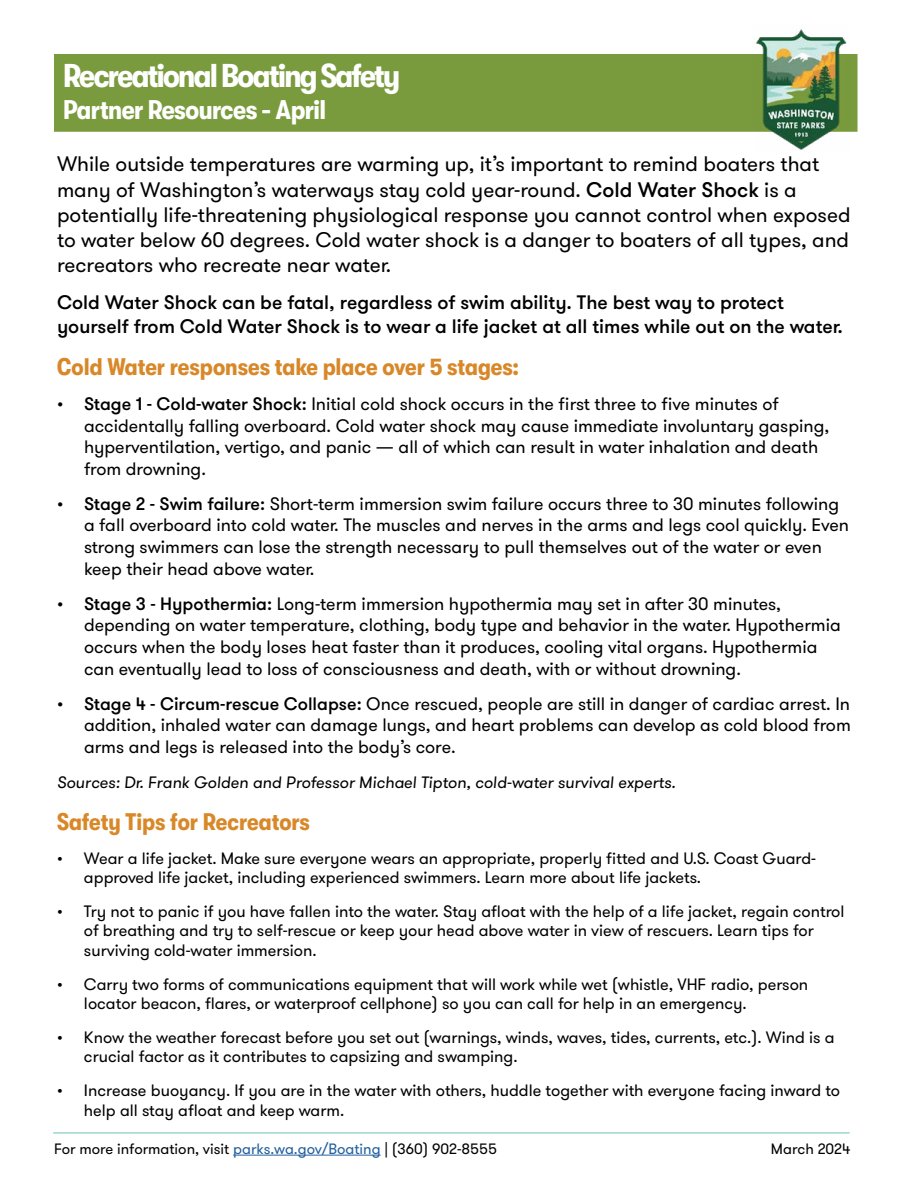
<style>
.page{position:relative;width:918px;height:1188px;background:#fff}
.page>*{position:absolute;margin:0;border:0;box-sizing:border-box;transform-origin:0 0}
.t1{font:700 condensed 33px "GT Walsheim";letter-spacing:-.05em;color:#fff}
.t2{font:700 condensed 27px "GT Walsheim";letter-spacing:-.02em;color:#fff}
.t3{font:700 condensed 24px "GT Walsheim";color:#d88828}
.t4{font:21px/25.2px "GT Walsheim Pro";color:#000}
.t5{font:500 19.5px/23.4px "GT Walsheim Pro";color:#000}
.t6{font:18px/21.6px "GT Walsheim Pro";color:#000}
.t7{font:16.5px/19.8px "GT Walsheim Pro";color:#000}
.t8{font:15px "GT Walsheim Pro";color:#000}
.s1{font-weight:500}
.s2{color:#215e9e}
</style>
<div class="page">
<div style="left:54px;top:54px;width:804px;height:78px;background:#799b3d;border:2px solid #799b3d"></div>
<img style="left:753px;top:29px;width:96px;height:121px">
<hr style="left:53px;top:1132px;width:797px;height:2px;background:#9dd5ca">
<hr style="left:233px;top:1155px;width:148px;height:1px;background:#215e9e">
<h1 class="t1" style="left:63px;top:57px;width:339px">Recreational Boating Safety</h1>
<h2 class="t2" style="left:63px;top:95px;width:265px">Partner Resources - April</h2>
<p class="t4" style="left:57px;top:152px;width:795px">While outside temperatures are warming up, it’s important to remind boaters that many of Washington’s waterways stay cold year-round. <span class="s1">Cold Water Shock</span> is a potentially life-threatening physiological response you cannot control when exposed to water below 60 degrees. Cold water shock is a danger to boaters of all types, and recreators who recreate near water.</p>
<p class="t5" style="left:57px;top:291px;width:788px">Cold Water Shock can be fatal, regardless of swim ability. The best way to protect yourself from Cold Water Shock is to wear a life jacket at all times while out on the water.</p>
<h3 class="t3" style="left:57px;top:353px;width:463px">Cold Water responses take place over 5 stages:</h3>
<p class="t6" style="left:84px;top:393px;width:747px;text-indent:-27px"><span class="s1">• Stage 1 - Cold-water Shock:</span> Initial cold shock occurs in the first three to five minutes of accidentally falling overboard. Cold water shock may cause immediate involuntary gasping, hyperventilation, vertigo, and panic — all of which can result in water inhalation and death from drowning.</p>
<p class="t6" style="left:84px;top:493px;width:767px;text-indent:-27px"><span class="s1">• Stage 2 - Swim failure:</span> Short-term immersion swim failure occurs three to 30 minutes following a fall overboard into cold water. The muscles and nerves in the arms and legs cool quickly. Even strong swimmers can lose the strength necessary to pull themselves out of the water or even keep their head above water.</p>
<p class="t6" style="left:84px;top:593px;width:758px;text-indent:-27px"><span class="s1">• Stage 3 - Hypothermia:</span> Long-term immersion hypothermia may set in after 30 minutes, depending on water temperature, clothing, body type and behavior in the water. Hypothermia occurs when the body loses heat faster than it produces, cooling vital organs. Hypothermia can eventually lead to loss of consciousness and death, with or without drowning.</p>
<p class="t6" style="left:84px;top:693px;width:768px;text-align:justify;text-indent:-27px"><span class="s1">• Stage 4 - Circum-rescue Collapse:</span> Once rescued, people are still in danger of cardiac arrest. In addition, inhaled water can damage lungs, and heart problems can develop as cold blood from arms and legs is released into the body’s core.</p>
<p class="t7" style="left:57px;top:773px;width:622px">Sources: Dr. Frank Golden and Professor Michael Tipton, cold-water survival experts.</p>
<h3 class="t3" style="left:57px;top:809px;width:254px">Safety Tips for Recreators</h3>
<p class="t7" style="left:84px;top:848px;width:734px;text-indent:-27px">• Wear a life jacket. Make sure everyone wears an appropriate, properly fitted and U.S. Coast Guard&shy;approved life jacket, including experienced swimmers. Learn more about life jackets.</p>
<p class="t7" style="left:84px;top:901px;width:762px;text-indent:-27px">• Try not to panic if you have fallen into the water. Stay afloat with the help of a life jacket, regain control of breathing and try to self-rescue or keep your head above water in view of rescuers. Learn tips for surviving cold-water immersion.</p>
<p class="t7" style="left:84px;top:974px;width:726px;text-indent:-27px">• Carry two forms of communications equipment that will work while wet (whistle, VHF radio, person locator beacon, flares, or waterproof cellphone) so you can call for help in an emergency.</p>
<p class="t7" style="left:84px;top:1027px;width:752px;text-indent:-27px">• Know the weather forecast before you set out (warnings, winds, waves, tides, currents, etc.). Wind is a crucial factor as it contributes to capsizing and swamping.</p>
<p class="t7" style="left:84px;top:1080px;width:758px;text-indent:-27px">• Increase buoyancy. If you are in the water with others, huddle together with everyone facing inward to help all stay afloat and keep warm.</p>
<p class="t8" style="left:54px;top:1139px;width:445px">For more information, visit <span class="s2">parks.wa.gov/Boating</span> | (360) 902-8555</p>
<p class="t8" style="left:771px;top:1139px;width:81px">March 2024</p>
</div>
